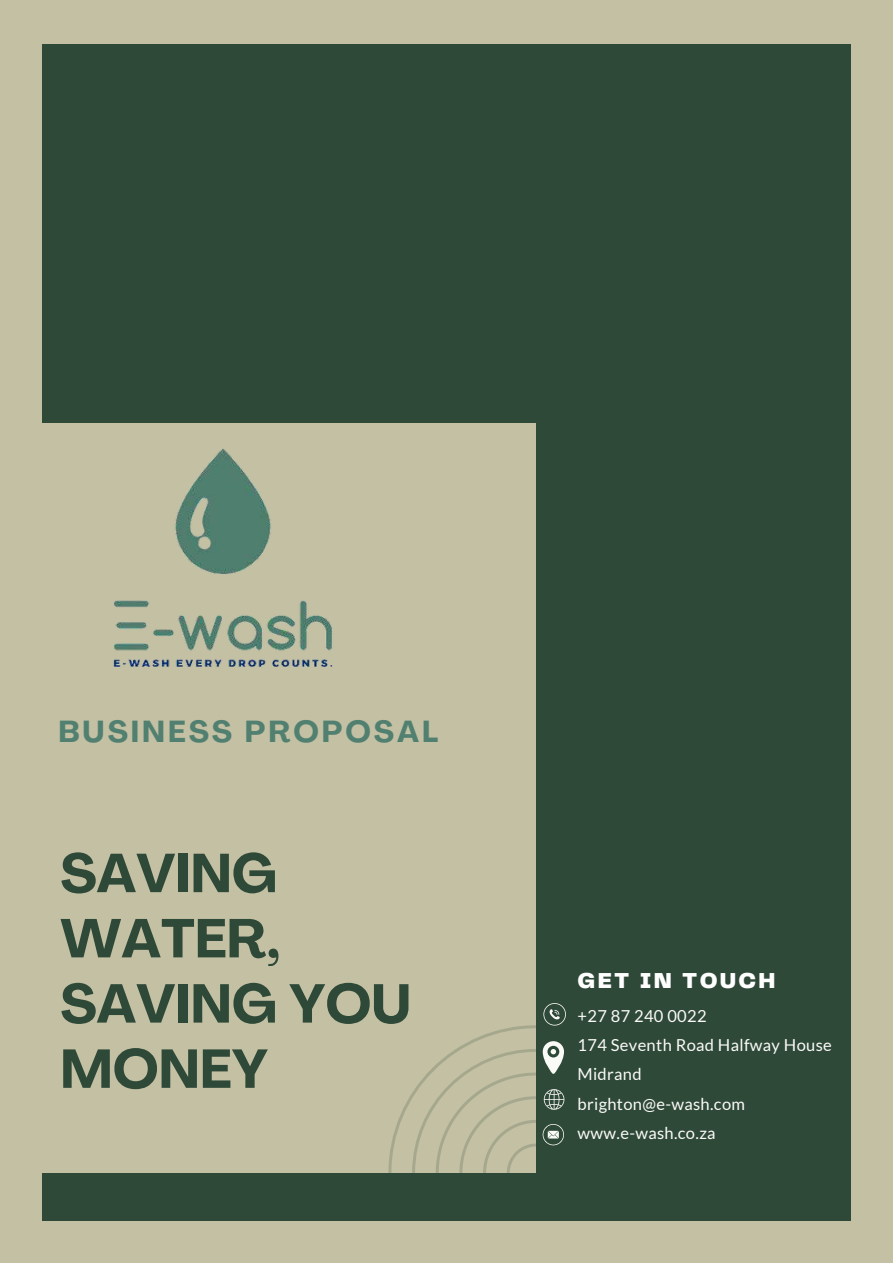
<style>
.page{position:relative;width:893px;height:1264px;background:#fff}
.page>*{position:absolute;margin:0;border:0;box-sizing:border-box;transform-origin:0 0}
.t1{font:700 54px/65.2px "Agrandir";color:#2f4938}
.t2{font:700 30px "Agrandir";letter-spacing:.1em;color:#518070}
.t3{font:900 22.5px "Telegraf";letter-spacing:.1em;color:#fff}
.t4{font:16.5px/29.2px "Lato";letter-spacing:.02em;color:#fafaf7}
</style>
<div class="page">
<div style="left:0;top:0;width:892px;height:1262px;background:#c3c0a3"></div>
<div style="left:43px;top:44px;width:807px;height:1176px;background:#2f4938"></div>
<div style="left:31px;top:423px;width:504px;height:749px;background:#c3c0a3"></div>
<svg style="left:388px;top:1025px;width:147px;height:148px"></svg>
<img style="left:113px;top:448px;width:220px;height:220px">
<svg style="left:543px;top:1003px;width:23px;height:22px"></svg>
<svg style="left:542px;top:1041px;width:22px;height:32px"></svg>
<svg style="left:542px;top:1124px;width:22px;height:21px"></svg>
<svg style="left:543px;top:1089px;width:21px;height:21px"></svg>
<h2 class="t2" style="left:58px;top:712px;width:381px">BUSINESS PROPOSAL</h2>
<h1 class="t1" style="left:60px;top:841px;width:352px">SAVING<br>WATER,<br>SAVING YOU<br>MONEY</h1>
<h3 class="t3" style="left:577px;top:964px;width:199px">GET IN TOUCH</h3>
<p class="t4" style="left:577px;top:1001px;width:256px">+27 87 240 0022<br>174 Seventh Road Halfway House<br>Midrand<br>brighton@e-wash.com www.e-wash.co.za</p>
</div>
